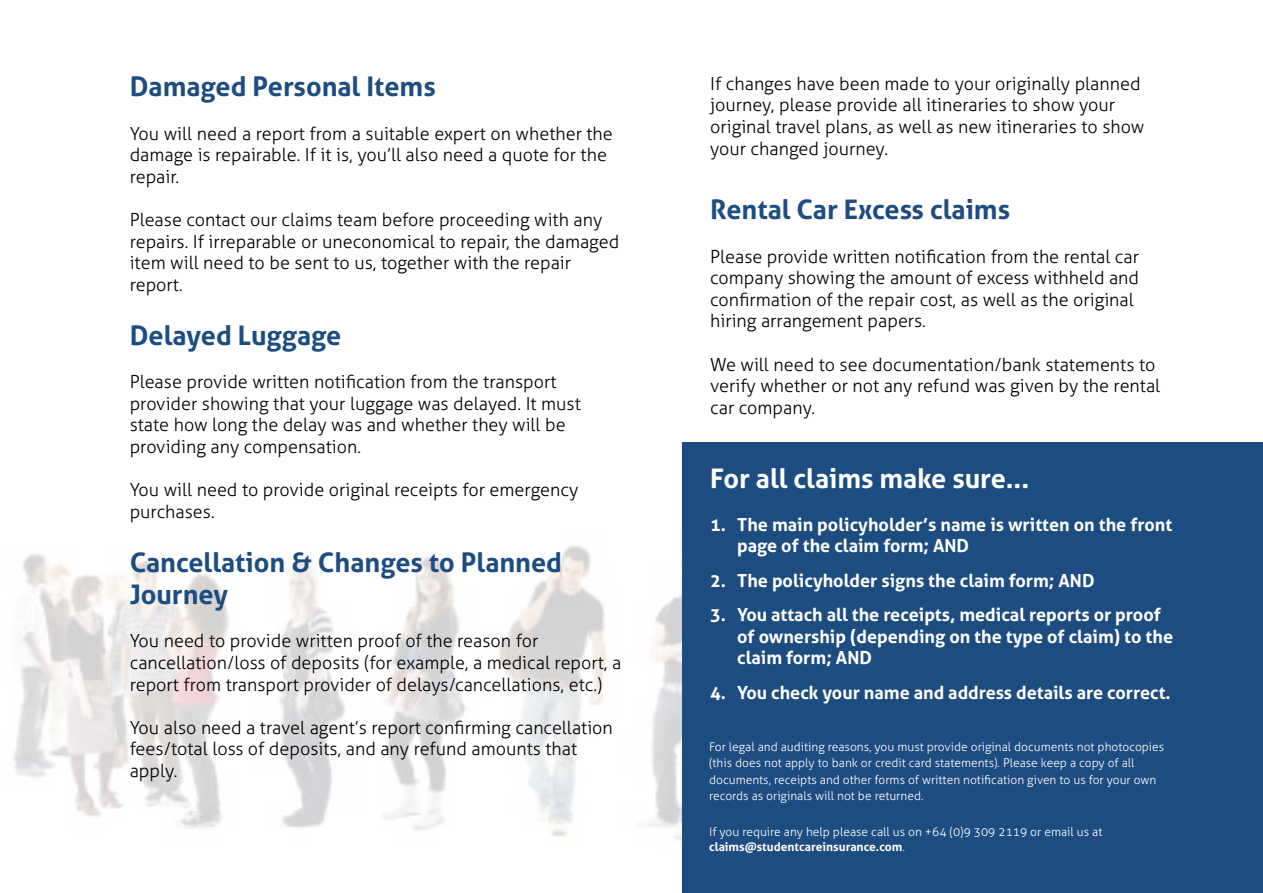
<style>
.page{position:relative;width:1263px;height:893px;background:#fff}
.page>*{position:absolute;margin:0;border:0;box-sizing:border-box;transform-origin:0 0}
.t1{font:700 27px/32.4px "Aller";color:#1d4c80}
.t2{font:700 27px "Aller";color:#fff}
.t3{font:300 18px/21.6px "Aller";color:#000}
.t4{font:700 18px/21.6px "Aller";color:#fff}
.t5{font:300 12px/16.5px "Aller";color:#fff}
.s1{font-weight:700}
</style>
<div class="page">
<img style="left:13px;top:546px;width:669px;height:294px">
<div style="left:682px;top:442px;width:581px;height:451px;background:#1d4c80"></div>
<h1 class="t1" style="left:130px;top:70px;width:308px">Damaged Personal Items</h1>
<p class="t3" style="left:130px;top:122px;width:485px">You will need a report from a suitable expert on whether the damage is repairable. If it is, you’ll also need a quote for the repair.</p>
<p class="t3" style="left:130px;top:209px;width:491px">Please contact our claims team before proceeding with any repairs. If irreparable or uneconomical to repair, the damaged item will need to be sent to us, together with the repair report.</p>
<h1 class="t1" style="left:130px;top:319px;width:213px">Delayed Luggage</h1>
<p class="t3" style="left:130px;top:371px;width:453px">Please provide written notification from the transport provider showing that your luggage was delayed. It must state how long the delay was and whether they will be providing any compensation.</p>
<p class="t3" style="left:130px;top:479px;width:450px">You will need to provide original receipts for emergency purchases.</p>
<h1 class="t1" style="left:130px;top:546px;width:434px">Cancellation &amp; Changes to Planned<br>Journey</h1>
<p class="t3" style="left:130px;top:630px;width:493px">You need to provide written proof of the reason for cancellation/loss of deposits (for example, a medical report, a report from transport provider of delays/cancellations, etc.)</p>
<p class="t3" style="left:130px;top:716px;width:485px">You also need a travel agent’s report confirming cancellation fees/total loss of deposits, and any refund amounts that apply.</p>
<p class="t3" style="left:710px;top:73px;width:436px">If changes have been made to your originally planned journey, please provide all itineraries to show your original travel plans, as well as new itineraries to show your changed journey.</p>
<h1 class="t1" style="left:710px;top:193px;width:301px">Rental Car Excess claims</h1>
<p class="t3" style="left:710px;top:245px;width:430px">Please provide written notification from the rental car company showing the amount of excess withheld and confirmation of the repair cost, as well as the original hiring arrangement papers.</p>
<p class="t3" style="left:710px;top:353px;width:452px">We will need to see documentation/bank statements to verify whether or not any refund was given by the rental car company.</p>
<h1 class="t2" style="left:710px;top:461px;width:321px">For all claims make sure...</h1>
<p class="t4" style="left:737px;top:513px;width:437px;text-indent:-27px">1. The main policyholder’s name is written on the front page of the claim form; AND</p>
<p class="t4" style="left:710px;top:569px;width:386px">2. The policyholder signs the claim form; AND</p>
<p class="t4" style="left:737px;top:604px;width:437px;text-indent:-27px">3. You attach all the receipts, medical reports or proof of ownership (depending on the type of claim) to the claim form; AND</p>
<p class="t4" style="left:710px;top:681px;width:462px">4. You check your name and address details are correct.</p>
<p class="t5" style="left:709px;top:738px;width:457px">For legal and auditing reasons, you must provide original documents not photocopies (this does not apply to bank or credit card statements). Please keep a copy of all documents, receipts and other forms of written notification given to us for your own records as originals will not be returned.</p>
<p class="t5" style="left:709px;top:824px;width:395px;line-height:15px">If you require any help please call us on +64 (0)9 309 2119 or email us at <span class="s1">claims@studentcareinsurance.com</span>.</p>
</div>
